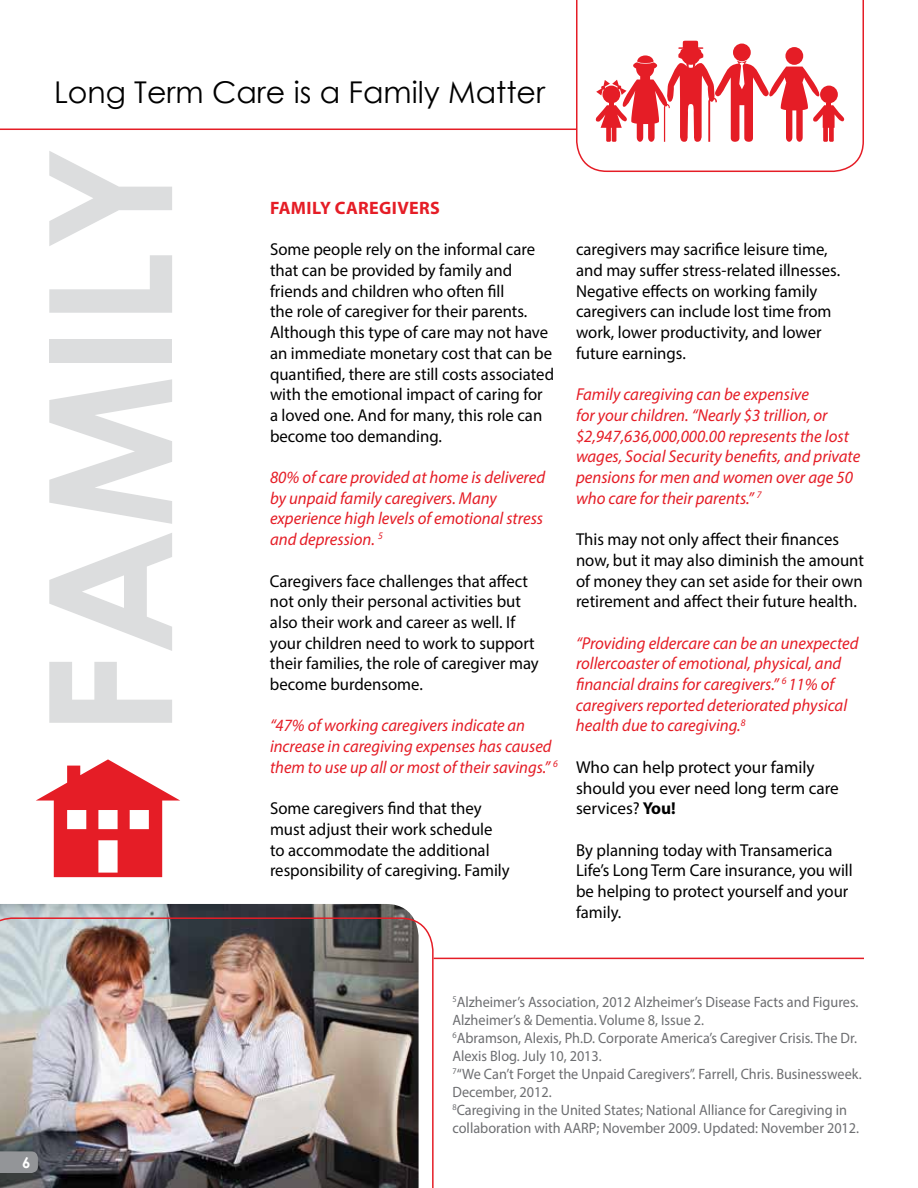
<style>
.page{position:relative;width:918px;height:1188px;background:#fff}
.page>*{position:absolute;margin:0;border:0;box-sizing:border-box;transform-origin:0 0}
.t1{font:700 171px "Century Gothic";color:#dcddde}
.t2{font:30px "Century Gothic";color:#000}
.t3{font:700 18px "Myriad Pro";letter-spacing:.02em;color:#e51d26}
.t4{font:17.25px/20.7px "Myriad Pro";color:#000}
.t5{font:italic 17.25px/20.7px "Myriad Pro";color:#e51d26}
.t6{font:italic 17.25px/20.7px "Myriad Pro";color:#e51d26;scale:.96 1}
.t7{font:15px/18px "Myriad Pro";color:#6d6e71;scale:.95 1}
.t8{font:700 15px "Century Gothic";color:#fff}
.s1{font-weight:700}
</style>
<div class="page">
<img style="left:0;top:904px;width:413px;height:13px">
<img style="left:0;top:917px;width:434px;height:271px">
<svg style="left:576px;top:0;width:288px;height:172px"></svg>
<hr style="left:0;top:129px;width:577px;height:1px;background:#e51d26">
<svg style="left:36px;top:759px;width:144px;height:118px"></svg>
<svg style="left:595px;top:41px;width:250px;height:101px"></svg>
<hr style="left:434px;top:958px;width:430px;height:1px;background:#e51d26">
<svg style="left:0;top:1151px;width:38px;height:22px"></svg>
<h2 class="t2" style="left:54px;top:71px;width:493px">Long Term Care is a Family Matter</h2>
<h1 class="t1" style="left:-20px;top:737px;width:593px;rotate:-90deg">FAMILY</h1>
<p class="t3" style="left:270px;top:196px;width:171px">FAMILY CAREGIVERS</p>
<p class="t4" style="left:270px;top:239px;width:286px">Some people rely on the informal care that can be provided by family and friends and children who often fill<br>the role of caregiver for their parents.<br>Although this type of care may not have an immediate monetary cost that can be quantified, there are still costs associated with the emotional impact of caring for a loved one. And for many, this role can become too demanding.</p>
<p class="t5" style="left:270px;top:467px;width:277px">80% of care provided at home is delivered by unpaid family caregivers. Many experience high levels of emotional stress and depression. <sup>5</sup></p>
<p class="t4" style="left:270px;top:570px;width:270px">Caregivers face challenges that affect not only their personal activities but also their work and career as well. If your children need to work to support their families, the role of caregiver may become burdensome.</p>
<p class="t6" style="left:270px;top:715px;width:301px">“47% of working caregivers indicate an increase in caregiving expenses has caused them to use up all or most of their savings.” <sup>6</sup></p>
<p class="t4" style="left:270px;top:798px;width:241px">Some caregivers find that they must adjust their work schedule to accommodate the additional responsibility of caregiving. Family</p>
<p class="t4" style="left:576px;top:239px;width:266px">caregivers may sacrifice leisure time, and may suffer stress-related illnesses.<br>Negative effects on working family caregivers can include lost time from work, lower productivity, and lower future earnings.</p>
<p class="t5" style="left:576px;top:384px;width:286px">Family caregiving can be expensive<br>for your children. “Nearly $3 trillion, or $2,947,636,000,000.00 represents the lost wages, Social Security benefits, and private pensions for men and women over age 50 who care for their parents.” <sup>7</sup></p>
<p class="t4" style="left:576px;top:529px;width:290px">This may not only affect their finances now, but it may also diminish the amount of money they can set aside for their own retirement and affect their future health.</p>
<p class="t5" style="left:576px;top:632px;width:284px">“Providing eldercare can be an unexpected rollercoaster of emotional, physical, and financial drains for caregivers.” <sup>6</sup> 11% of caregivers reported deteriorated physical health due to caregiving.<sup>8</sup></p>
<p class="t4" style="left:576px;top:756px;width:264px">Who can help protect your family should you ever need long term care services? <span class="s1">You!</span></p>
<p class="t4" style="left:576px;top:839px;width:278px">By planning today with Transamerica<br>Life’s Long Term Care insurance, you will be helping to protect yourself and your family.</p>
<p class="t8" style="left:22px;top:1151px;width:10px">6</p>
<p class="t7" style="left:453px;top:993px;width:432px"><sup>5</sup>Alzheimer’s Association, 2012 Alzheimer’s Disease Facts and Figures.<br>Alzheimer’s &amp; Dementia. Volume 8, Issue 2.<br><sup>6</sup>Abramson, Alexis, Ph.D. Corporate America’s Caregiver Crisis. The Dr.<br>Alexis Blog. July 10, 2013.<br><sup>7</sup>“We Can’t Forget the Unpaid Caregivers”. Farrell, Chris. Businessweek.<br>December, 2012.<br><sup>8</sup>Caregiving in the United States; National Alliance for Caregiving in collaboration with AARP; November 2009. Updated: November 2012.</p>
</div>
